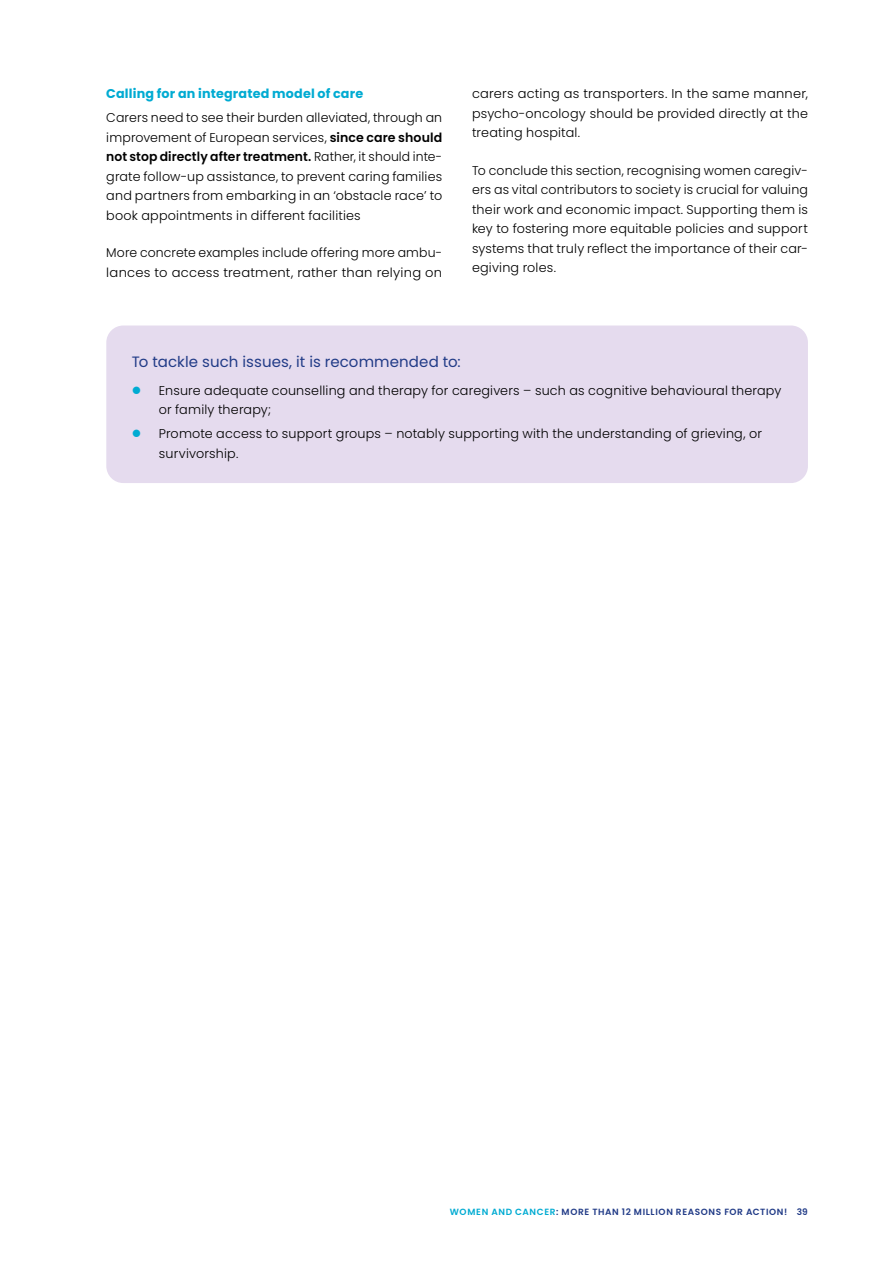
<style>
.page{position:relative;width:893px;height:1263px;background:#fff}
.page>*{position:absolute;margin:0;border:0;box-sizing:border-box;transform-origin:0 0}
.t1{font:15px "Poppins";letter-spacing:.005em;color:#213b87}
.t2{font:300 12.75px/19.5px "Poppins";letter-spacing:.015em;color:#000;text-align:justify}
.t3{font:700 12.75px "Poppins";letter-spacing:.015em;color:#00abd2}
.t4{font:600 9px "Poppins";letter-spacing:.07em;color:#213b87}
.s1{font-weight:600}
.s2{color:#00abd2}
</style>
<div class="page">
<div style="left:106px;top:325px;width:702px;height:158px;background:#e5dbee;border-radius:17px"></div>
<p class="t3" style="left:106px;top:87px;width:258px">Calling for an integrated model of care</p>
<p class="t2" style="left:106px;top:108px;width:337px">Carers need to see their burden alleviated, through an improvement of European services, <span class="s1">since care should not stop directly after treatment.</span> Rather, it should inte&shy;grate follow-up assistance, to prevent caring families and partners from embarking in an ‘obstacle race’ to book appointments in different facilities</p>
<p class="t2" style="left:106px;top:243px;width:337px">More concrete examples include offering more ambu&shy;lances to access treatment, rather than relying on</p>
<p class="t2" style="left:472px;top:84px;width:337px">carers acting as transporters. In the same manner, psycho-oncology should be provided directly at the treating hospital.</p>
<p class="t2" style="left:472px;top:161px;width:337px">To conclude this section, recognising women caregiv&shy;ers as vital contributors to society is crucial for valuing their work and economic impact. Supporting them is key to fostering more equitable policies and support systems that truly reflect the importance of their car&shy;egiving roles.</p>
<p class="t1" style="left:132px;top:353px;width:330px">To tackle such issues, it is recommended to:</p>
<p class="t2" style="left:159px;top:381px;width:624px">Ensure adequate counselling and therapy for caregivers – such as cognitive behavioural therapy or family therapy;</p>
<p class="t2" style="left:159px;top:424px;width:605px">Promote access to support groups – notably supporting with the understanding of grieving, or survivorship.</p>
<p class="t4" style="left:450px;top:1207px;width:359px"><span class="s2">WOMEN AND CANCER</span>: MORE THAN 12 MILLION REASONS FOR ACTION! 39</p>
</div>
